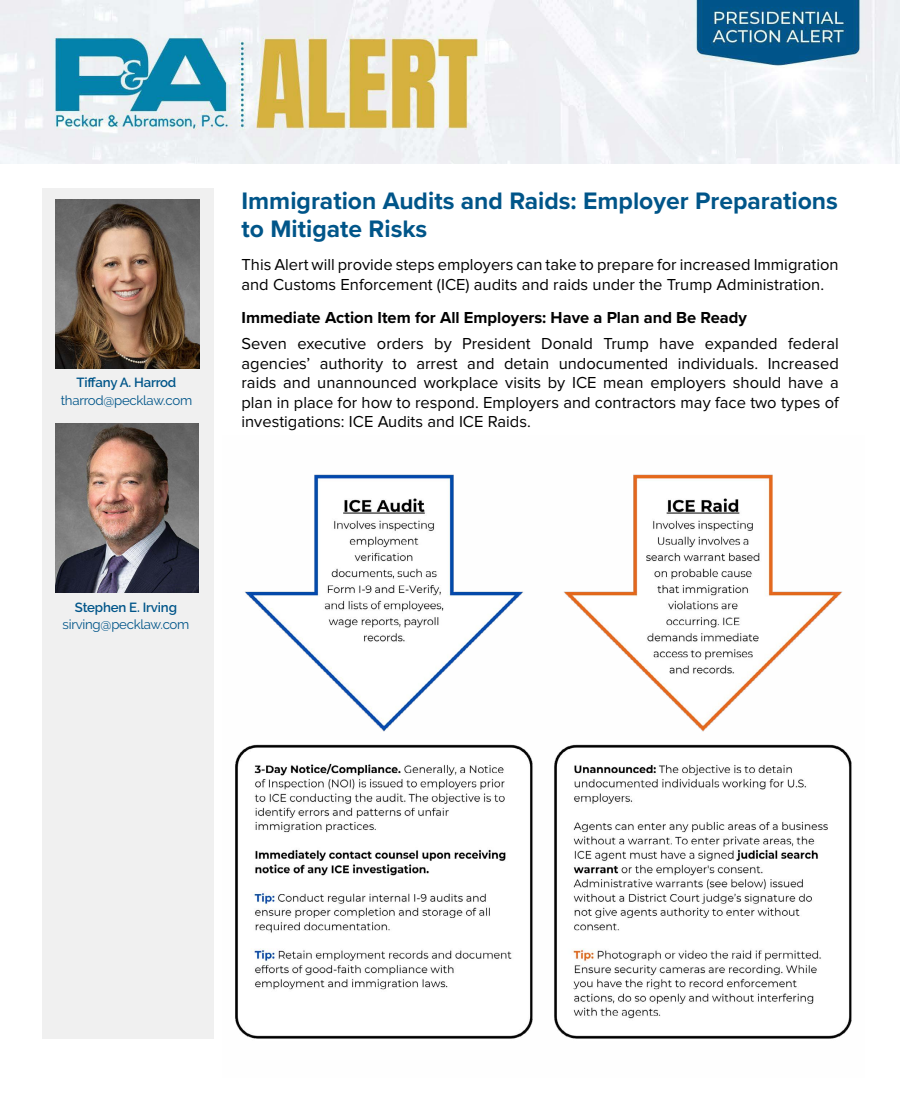
<style>
.page{position:relative;width:900px;height:1118px;background:#fff}
.page>*{position:absolute;margin:0;border:0;box-sizing:border-box;transform-origin:0 0}
.t1{font:700 24.75px/28.5px "Proxima Nova";color:#005589}
.t2{font:16.5px/19.5px "Proxima Nova";color:#000}
.t3{font:700 16.5px "Proxima Nova";color:#000}
.t4{font:13.2px "Raleway";letter-spacing:-.02em;color:#005589}
.t5{font:600 13.2px "Raleway";letter-spacing:-.015em;color:#005589}
</style>
<div class="page">
<img style="left:0;top:0;width:900px;height:164px">
<div style="left:42px;top:188px;width:172px;height:850px;background:#f0f0f0"></div>
<img style="left:56px;top:199px;width:143px;height:169px">
<img style="left:55px;top:423px;width:144px;height:169px">
<img style="left:235px;top:474px;width:617px;height:565px">
<p class="t5" style="left:77px;top:375px;width:101px">Tiffany A. Harrod</p>
<p class="t4" style="left:61px;top:392px;width:133px">tharrod@pecklaw.com</p>
<h1 class="t1" style="left:242px;top:186px;width:598px">Immigration Audits and Raids: Employer Preparations to Mitigate Risks</h1>
<p class="t2" style="left:242px;top:255px;width:599px">This Alert will provide steps employers can take to prepare for increased Immigration and Customs Enforcement (ICE) audits and raids under the Trump Administration.</p>
<p class="t3" style="left:242px;top:305px;width:507px">Immediate Action Item for All Employers: Have a Plan and Be Ready</p>
<p class="t2" style="left:242px;top:334px;width:599px;text-align:justify">Seven executive orders by President Donald Trump have expanded federal agencies’ authority to arrest and detain undocumented individuals. Increased raids and unannounced workplace visits by ICE mean employers should have a plan in place for how to respond. Employers and contractors may face two types of investigations: ICE Audits and ICE Raids.</p>
<p class="t5" style="left:75px;top:599px;width:104px">Stephen E. Irving</p>
<p class="t4" style="left:63px;top:616px;width:128px">sirving@pecklaw.com</p>
</div>
